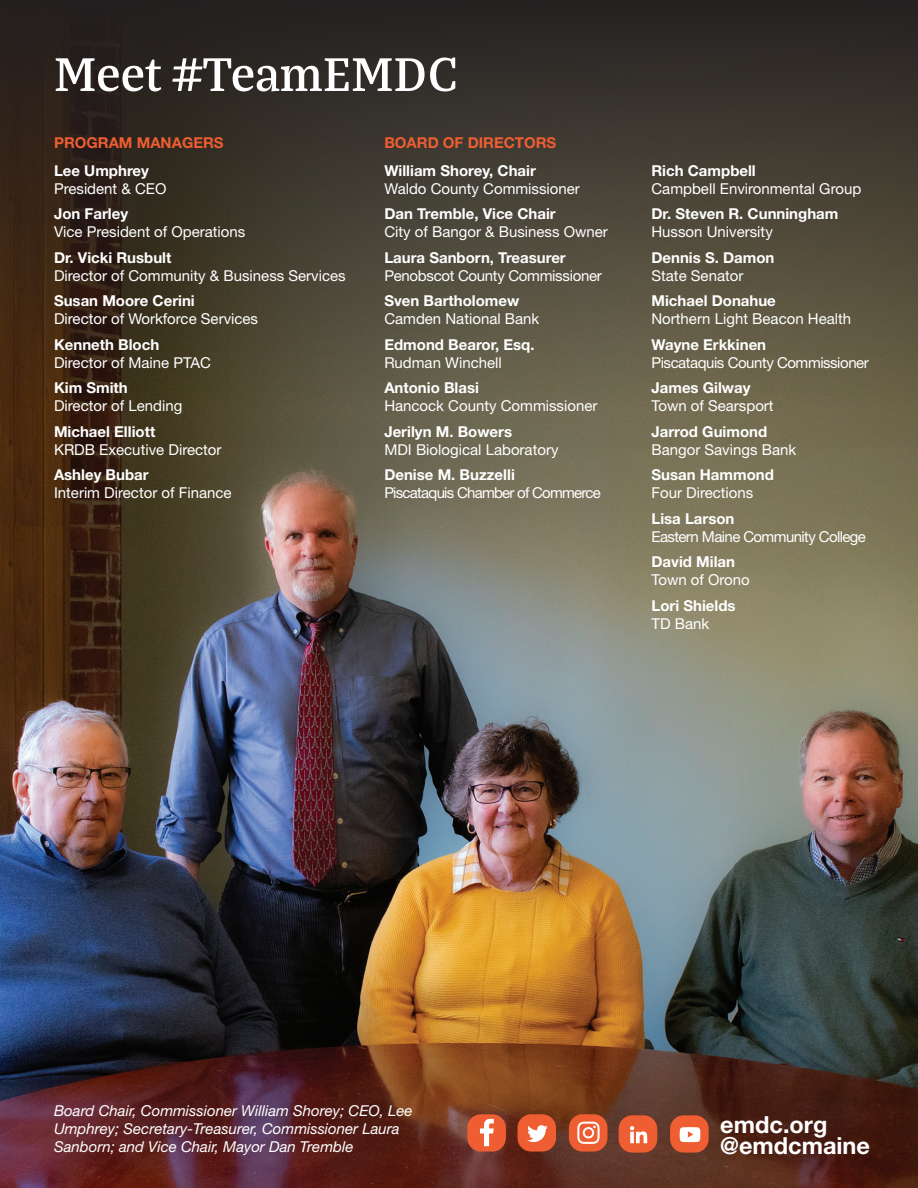
<style>
.page{position:relative;width:918px;height:1188px;background:#fff}
.page>*{position:absolute;margin:0;border:0;box-sizing:border-box;transform-origin:0 0}
.t1{font:600 51px "Bagatela";color:#fff}
.t2{font:700 23.55px "Helvetica Neue LT Std";color:#fff}
.t3{font:15px "Helvetica Neue LT Std";color:#fff}
.t4{font:700 15px "Helvetica Neue LT Std";color:#fff}
.t5{font:italic 15px/18px "Helvetica Neue LT Std";color:#fff}
.t6{font:700 15px "Helvetica Neue LT Std";color:#ef5d32}
.t7{font:15px "Helvetica Neue LT Std";letter-spacing:-.03em;color:#fff}
.t8{font:15px "Helvetica Neue LT Std";letter-spacing:-.05em;color:#fff}
.t9{font:15px "Helvetica Neue LT Std";letter-spacing:-.04em;color:#fff}
.t10{font:15px "Helvetica Neue LT Std";letter-spacing:-.02em;color:#fff}
</style>
<div class="page">
<img style="left:0;top:448px;width:918px;height:740px">
<svg style="left:0;top:0;width:918px;height:448px;background:#433b2e"></svg>
<div style="left:467px;top:1114px;width:39px;height:38px;background:#ef5d32;border-radius:14px"></div>
<svg style="left:480px;top:1119px;width:14px;height:27px"></svg>
<div style="left:569px;top:1114px;width:38px;height:38px;background:#ef5d32;border-radius:14px"></div>
<svg style="left:577px;top:1122px;width:23px;height:22px"></svg>
<div style="left:518px;top:1114px;width:38px;height:38px;background:#ef5d32;border-radius:14px"></div>
<svg style="left:527px;top:1125px;width:21px;height:17px"></svg>
<div style="left:670px;top:1115px;width:39px;height:38px;background:#ef5d32;border-radius:14px"></div>
<svg style="left:680px;top:1127px;width:20px;height:15px"></svg>
<div style="left:619px;top:1115px;width:38px;height:38px;background:#ef5d32;border-radius:14px"></div>
<svg style="left:630px;top:1126px;width:17px;height:17px"></svg>
<p class="t1" style="left:54px;top:41px;width:406px">Meet #TeamEMDC</p>
<p class="t6" style="left:54px;top:134px;width:171px">PROGRAM MANAGERS</p>
<p class="t6" style="left:384px;top:134px;width:173px">BOARD OF DIRECTORS</p>
<p class="t4" style="left:54px;top:161px;width:97px">Lee Umphrey</p>
<p class="t3" style="left:54px;top:179px;width:114px">President &amp; CEO</p>
<p class="t4" style="left:54px;top:205px;width:76px">Jon Farley</p>
<p class="t3" style="left:54px;top:223px;width:193px">Vice President of Operations</p>
<p class="t4" style="left:54px;top:248px;width:119px">Dr. Vicki Rusbult</p>
<p class="t3" style="left:54px;top:266px;width:293px">Director of Community &amp; Business Services</p>
<p class="t4" style="left:54px;top:292px;width:142px">Susan Moore Cerini</p>
<p class="t3" style="left:54px;top:310px;width:206px">Director of Workforce Services</p>
<p class="t4" style="left:54px;top:335px;width:107px">Kenneth Bloch</p>
<p class="t3" style="left:54px;top:353px;width:158px">Director of Maine PTAC</p>
<p class="t4" style="left:54px;top:379px;width:75px">Kim Smith</p>
<p class="t3" style="left:54px;top:397px;width:130px">Director of Lending</p>
<p class="t4" style="left:54px;top:422px;width:103px">Michael Elliott</p>
<p class="t3" style="left:54px;top:440px;width:169px">KRDB Executive Director</p>
<p class="t4" style="left:54px;top:466px;width:96px">Ashley Bubar</p>
<p class="t3" style="left:54px;top:484px;width:179px">Interim Director of Finance</p>
<p class="t4" style="left:384px;top:161px;width:153px">William Shorey, Chair</p>
<p class="t3" style="left:384px;top:179px;width:197px">Waldo County Commissioner</p>
<p class="t4" style="left:384px;top:205px;width:173px">Dan Tremble, Vice Chair</p>
<p class="t3" style="left:384px;top:223px;width:225px">City of Bangor &amp; Business Owner</p>
<p class="t4" style="left:384px;top:248px;width:183px">Laura Sanborn, Treasurer</p>
<p class="t10" style="left:384px;top:266px;width:219px">Penobscot County Commissioner</p>
<p class="t4" style="left:384px;top:292px;width:136px">Sven Bartholomew</p>
<p class="t3" style="left:384px;top:310px;width:157px">Camden National Bank</p>
<p class="t4" style="left:384px;top:335px;width:152px">Edmond Bearor, Esq.</p>
<p class="t3" style="left:384px;top:353px;width:119px">Rudman Winchell</p>
<p class="t4" style="left:384px;top:379px;width:96px">Antonio Blasi</p>
<p class="t3" style="left:384px;top:397px;width:215px">Hancock County Commissioner</p>
<p class="t4" style="left:384px;top:422px;width:129px">Jerilyn M. Bowers</p>
<p class="t3" style="left:384px;top:440px;width:176px">MDI Biological Laboratory</p>
<p class="t4" style="left:384px;top:466px;width:132px">Denise M. Buzzelli</p>
<p class="t8" style="left:384px;top:484px;width:218px">Piscataquis Chamber of Commerce</p>
<p class="t4" style="left:651px;top:161px;width:106px">Rich Campbell</p>
<p class="t3" style="left:651px;top:179px;width:211px">Campbell Environmental Group</p>
<p class="t4" style="left:651px;top:205px;width:189px">Dr. Steven R. Cunningham</p>
<p class="t3" style="left:651px;top:223px;width:123px">Husson University</p>
<p class="t4" style="left:651px;top:248px;width:125px">Dennis S. Damon</p>
<p class="t3" style="left:651px;top:266px;width:93px">State Senator</p>
<p class="t4" style="left:651px;top:292px;width:126px">Michael Donahue</p>
<p class="t3" style="left:651px;top:310px;width:201px">Northern Light Beacon Health</p>
<p class="t4" style="left:651px;top:335px;width:116px">Wayne Erkkinen</p>
<p class="t7" style="left:651px;top:353px;width:219px">Piscataquis County Commissioner</p>
<p class="t4" style="left:651px;top:379px;width:101px">James Gilway</p>
<p class="t3" style="left:651px;top:397px;width:124px">Town of Searsport</p>
<p class="t4" style="left:651px;top:422px;width:117px">Jarrod Guimond</p>
<p class="t3" style="left:651px;top:440px;width:146px">Bangor Savings Bank</p>
<p class="t4" style="left:651px;top:466px;width:124px">Susan Hammond</p>
<p class="t3" style="left:651px;top:484px;width:103px">Four Directions</p>
<p class="t4" style="left:651px;top:509px;width:85px">Lisa Larson</p>
<p class="t9" style="left:651px;top:527px;width:216px">Eastern Maine Community College</p>
<p class="t4" style="left:651px;top:553px;width:85px">David Milan</p>
<p class="t3" style="left:651px;top:571px;width:100px">Town of Orono</p>
<p class="t4" style="left:651px;top:596px;width:86px">Lori Shields</p>
<p class="t3" style="left:651px;top:614px;width:59px">TD Bank</p>
<p class="t5" style="left:54px;top:1101px;width:360px">Board Chair, Commissioner William Shorey; CEO, Lee<br>Umphrey; Secretary-Treasurer, Commissioner Laura<br>Sanborn; and Vice Chair, Mayor Dan Tremble</p>
<p class="t2" style="left:720px;top:1110px;width:109px">emdc.org</p>
<p class="t2" style="left:720px;top:1131px;width:151px">@emdcmaine</p>
</div>
